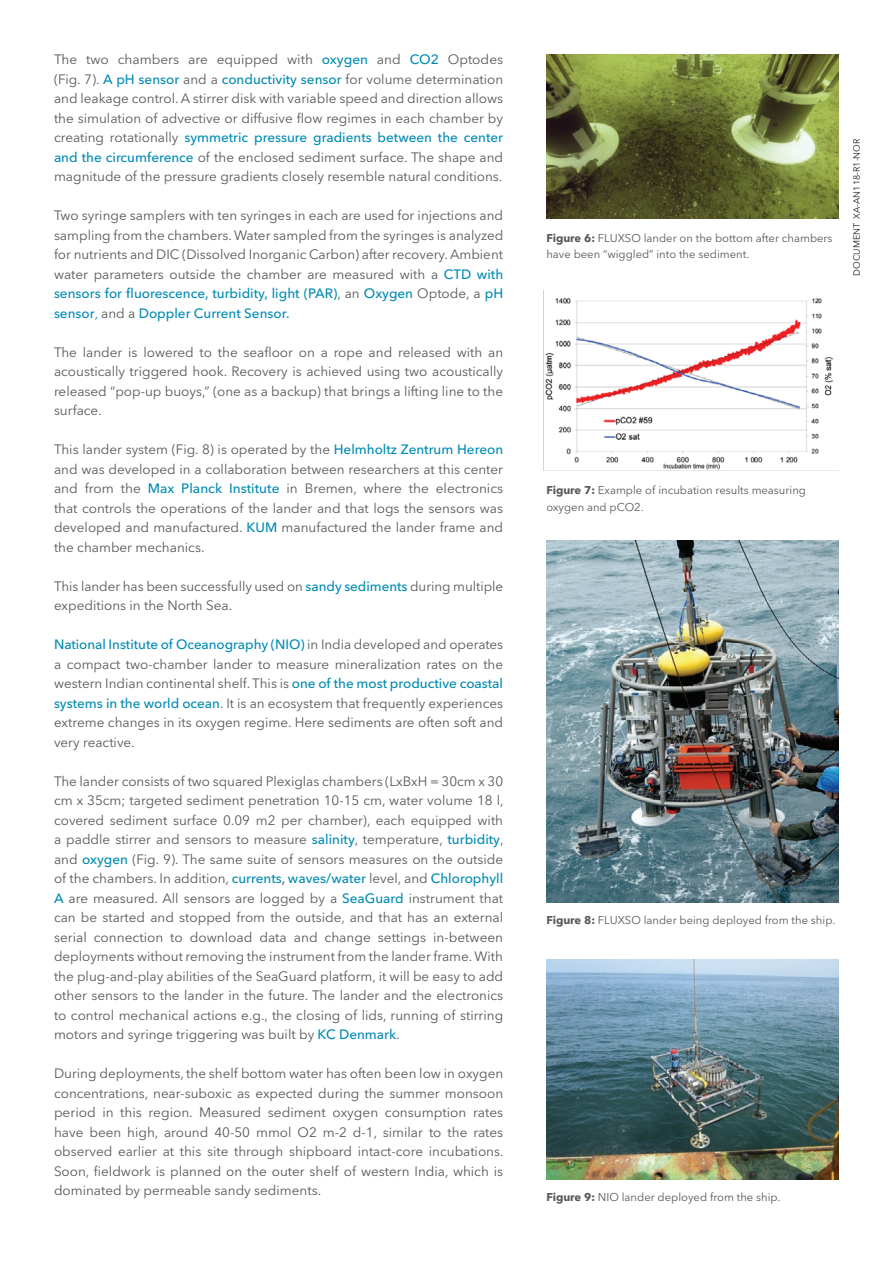
<style>
.page{position:relative;width:893px;height:1263px;background:#fff}
.page>*{position:absolute;margin:0;border:0;box-sizing:border-box;transform-origin:0 0}
.t1{font:13.5px/19.5px "Avenir Next LT Pro";color:#57585a;text-align:justify}
.t2{font:11.25px/16.5px "Avenir Next LT Pro";color:#57585a}
.t3{font:9px "Avenir Next LT Pro";color:#231f20}
.s1{font-weight:500;color:#008bb3}
.s2{color:#008bb3}
.s3{font-weight:500}
.s4{font-weight:700}
</style>
<div class="page">
<img style="left:546px;top:54px;width:293px;height:165px">
<img style="left:543px;top:291px;width:296px;height:180px">
<img style="left:546px;top:540px;width:293px;height:363px">
<img style="left:546px;top:960px;width:293px;height:219px">
<p class="t1" style="left:54px;top:50px;width:451px">The two chambers are equipped with <span class="s1">oxygen</span> and <span class="s1">CO2</span> Optodes (Fig. 7). <span class="s1">A pH sensor</span> and a <span class="s1">conductivity sensor</span> for volume determination and leakage control. A stirrer disk with variable speed and direction allows the simulation of advective or diffusive flow regimes in each chamber by creating rotationally <span class="s1">symmetric pressure gradients between the center and the circumference</span> of the enclosed sediment surface. The shape and magnitude of the pressure gradients closely resemble natural conditions.</p>
<p class="t1" style="left:54px;top:206px;width:451px">Two syringe samplers with ten syringes in each are used for injections and sampling from the chambers. Water sampled from the syringes is analyzed for nutrients and DIC (Dissolved Inorganic Carbon) after recovery. Ambient water parameters outside the chamber are measured with a <span class="s1">CTD with sensors for fluorescence, turbidity, light (PAR)</span>, an <span class="s1">Oxygen</span> Optode, a <span class="s1">pH sensor</span><span class="s2">,</span> and a <span class="s1">Doppler Current Sensor.</span></p>
<p class="t1" style="left:54px;top:342px;width:451px">The lander is lowered to the seafloor on a rope and released with an acoustically triggered hook. Recovery is achieved using two acoustically released “pop-up buoys,” (one as a backup) that brings a lifting line to the surface.</p>
<p class="t1" style="left:54px;top:440px;width:451px">This lander system (Fig. 8) is operated by the <span class="s1">Helmholtz Zentrum Hereon </span>and was developed in a collaboration between researchers at this center and from the <span class="s1">Max Planck Institute</span> in Bremen, where the electronics that controls the operations of the lander and that logs the sensors was developed and manufactured. <span class="s1">KUM</span> manufactured the lander frame and the chamber mechanics.</p>
<p class="t1" style="left:54px;top:576px;width:451px">This lander has been successfully used on <span class="s1">sandy sediments</span> during multiple expeditions in the North Sea.</p>
<p class="t1" style="left:54px;top:635px;width:451px"><span class="s1">National Institute of Oceanography (NIO)</span> in India developed and operates a compact two-chamber lander to measure mineralization rates on the western Indian continental shelf. This is <span class="s1">one of the most productive coastal systems in the world ocean</span>. It is an ecosystem that frequently experiences extreme changes in its oxygen regime. Here sediments are often soft and very reactive.</p>
<p class="t1" style="left:54px;top:771px;width:451px">The lander consists of two squared Plexiglas chambers (LxBxH = 30cm x 30 cm x 35cm; targeted sediment penetration 10-15 cm, water volume 18 l, covered sediment surface 0.09 m2 per chamber), each equipped with a paddle stirrer and sensors to measure <span class="s1">salinity</span>, temperature, <span class="s1">turbidity</span>, and <span class="s1">oxygen</span> (Fig. 9). The same suite of sensors measures on the outside of the chambers. In addition, <span class="s1">currents</span><span class="s3">,</span> <span class="s1">waves/water</span> level, and <span class="s1">Chlorophyll A</span> are measured. All sensors are logged by a <span class="s1">SeaGuard</span> instrument that can be started and stopped from the outside, and that has an external serial connection to download data and change settings in-between deployments without removing the instrument from the lander frame. With the plug-and-play abilities of the SeaGuard platform, it will be easy to add other sensors to the lander in the future. The lander and the electronics to control mechanical actions e.g., the closing of lids, running of stirring motors and syringe triggering was built by <span class="s1">KC Denmark</span>.</p>
<p class="t1" style="left:54px;top:1064px;width:451px">During deployments, the shelf bottom water has often been low in oxygen concentrations, near-suboxic as expected during the summer monsoon period in this region. Measured sediment oxygen consumption rates have been high, around 40-50 mmol O2 m-2 d-1, similar to the rates observed earlier at this site through shipboard intact-core incubations.<br>Soon, fieldwork is planned on the outer shelf of western India, which is dominated by permeable sandy sediments.</p>
<p class="t2" style="left:546px;top:230px;width:288px"><span class="s4">Figure 6:</span> FLUXSO lander on the bottom after chambers have been “wiggled” into the sediment.</p>
<p class="t3" style="left:851px;top:276px;width:138px;rotate:-90deg">DOCUMENT XA-AN118-R1-NOR</p>
<p class="t2" style="left:546px;top:482px;width:261px"><span class="s4">Figure 7:</span> Example of incubation results measuring oxygen and pCO2.</p>
<p class="t2" style="left:546px;top:911px;width:290px"><span class="s4">Figure 8:</span> FLUXSO lander being deployed from the ship.</p>
<p class="t2" style="left:546px;top:1188px;width:236px"><span class="s4">Figure 9:</span> NIO lander deployed from the ship.</p>
</div>
